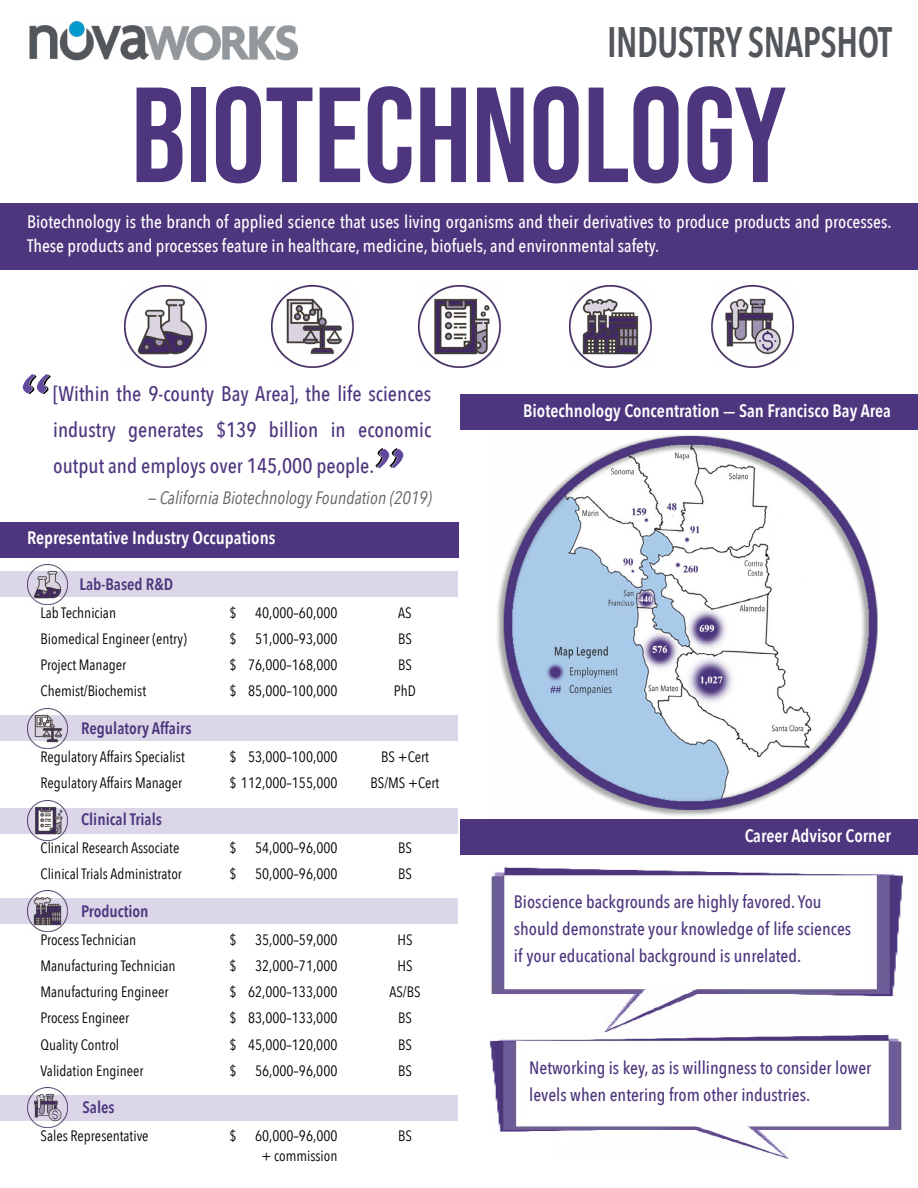
<style>
.page{position:relative;width:918px;height:1188px;background:#fff}
.page>*{position:absolute;margin:0;border:0;box-sizing:border-box;transform-origin:0 0}
.t1{font:135px "Bebas Neue";color:#4d367e}
.t2{font:72px "Iowan Old Style";color:#fff}
.t3{font:72px "Iowan Old Style";color:#000}
.t4{font:600 42.6px "Avenir Next Condensed";letter-spacing:-.01em;color:#53575b;scale:.86 1}
.t5{font:500 21px/36px "Avenir Next Condensed";color:#4d367e;text-align:justify}
.t6{font:500 18px/27px "Avenir Next Condensed";color:#4d367e}
.t7{font:500 18px/24px "Avenir Next Condensed";color:#fff}
.t8{font:600 18px "Avenir Next Condensed";color:#fff}
.t9{font:italic 18px "Avenir Next Condensed";color:#5f6062}
.t10{font:600 16.5px "Avenir Next Condensed";color:#4d367e}
.t11{font:15px "Avenir Next Condensed";color:#000}
.s1{font-size:16.2px}
</style>
<div class="page">
<img style="left:29px;top:22px;width:269px;height:39px">
<div style="left:0;top:204px;width:918px;height:66px;background:#4d367e"></div>
<div style="left:0;top:522px;width:459px;height:35px;background:#4d367e"></div>
<div style="left:0;top:715px;width:457px;height:26px;background:#dbd7e8"></div>
<div style="left:0;top:808px;width:457px;height:26px;background:#dbd7e8"></div>
<div style="left:0;top:898px;width:457px;height:26px;background:#dbd7e8"></div>
<div style="left:0;top:1095px;width:457px;height:26px;background:#dbd7e8"></div>
<div style="left:0;top:571px;width:457px;height:26px;background:#dbd7e8"></div>
<img style="left:419px;top:285px;width:82px;height:82px">
<img style="left:125px;top:285px;width:82px;height:82px">
<img style="left:570px;top:285px;width:81px;height:82px">
<img style="left:272px;top:285px;width:81px;height:82px">
<img style="left:711px;top:285px;width:82px;height:82px">
<div style="left:461px;top:394px;width:457px;height:36px;background:#4d367e"></div>
<img style="left:497px;top:435px;width:381px;height:381px">
<img style="left:490px;top:867px;width:413px;height:292px">
<div style="left:461px;top:819px;width:457px;height:36px;background:#4d367e"></div>
<img style="left:27px;top:564px;width:41px;height:41px">
<img style="left:27px;top:708px;width:41px;height:41px">
<img style="left:27px;top:800px;width:41px;height:41px">
<img style="left:27px;top:891px;width:41px;height:40px">
<img style="left:27px;top:1087px;width:41px;height:41px">
<h3 class="t4" style="left:607px;top:5px;width:333px">INDUSTRY SNAPSHOT</h3>
<h1 class="t1" style="left:131px;top:59px;width:657px">BIOTECHNOLOGY</h1>
<p class="t7" style="left:27px;top:209px;width:866px">Biotechnology is the branch of applied science that uses living organisms and their derivatives to produce products and processes.<br>These products and processes feature in healthcare, medicine, biofuels, and environmental safety.</p>
<h2 class="t2" style="left:19px;top:337px;width:36px">“</h2>
<h3 class="t5" style="left:53px;top:376px;width:380px">[Within the 9-county Bay Area], the life sciences industry generates $139 billion in economic output and employs over 145,000 people.</h3>
<h2 class="t3" style="left:405px;top:505px;width:36px;rotate:-180deg">“</h2>
<p class="t9" style="left:148px;top:487px;width:285px">— California Biotechnology Foundation (2019)</p>
<p class="t8" style="left:27px;top:522px;width:250px">Representative Industry Occupations</p>
<p class="t10" style="left:80px;top:570px;width:95px">Lab-Based R&amp;D</p>
<p class="t11" style="left:40px;top:600px;width:77px">Lab Technician</p>
<p class="t11" style="left:230px;top:600px;width:109px">$ 40,000–60,000</p>
<p class="t11" style="left:398px;top:600px;width:15px">AS</p>
<p class="t11" style="left:40px;top:626px;width:148px">Biomedical Engineer (entry)</p>
<p class="t11" style="left:230px;top:626px;width:109px">$ 51,000–93,000</p>
<p class="t11" style="left:398px;top:626px;width:15px">BS</p>
<p class="t11" style="left:41px;top:652px;width:87px">Project Manager</p>
<p class="t11" style="left:230px;top:652px;width:109px">$ 76,000–168,000</p>
<p class="t11" style="left:398px;top:652px;width:15px">BS</p>
<p class="t11" style="left:41px;top:678px;width:107px">Chemist/Biochemist</p>
<p class="t11" style="left:230px;top:678px;width:109px">$ 85,000–100,000</p>
<p class="t11" style="left:394px;top:678px;width:24px">PhD</p>
<p class="t10" style="left:81px;top:714px;width:112px">Regulatory Affairs</p>
<p class="t11" style="left:40px;top:744px;width:146px">Regulatory Affairs Specialist</p>
<p class="t11" style="left:230px;top:744px;width:109px">$ 53,000–100,000</p>
<p class="t11" style="left:381px;top:744px;width:49px">BS +Cert</p>
<p class="t11" style="left:40px;top:770px;width:143px">Regulatory Affairs Manager</p>
<p class="t11" style="left:229px;top:770px;width:110px">$ 112,000–155,000</p>
<p class="t11" style="left:371px;top:770px;width:70px">BS/MS +Cert</p>
<p class="t10" style="left:81px;top:805px;width:82px">Clinical Trials</p>
<p class="t11" style="left:40px;top:835px;width:140px">Clinical Research Associate</p>
<p class="t11" style="left:230px;top:835px;width:109px">$ 54,000–96,000</p>
<p class="t11" style="left:398px;top:835px;width:15px">BS</p>
<p class="t11" style="left:41px;top:861px;width:143px">Clinical Trials Administrator</p>
<p class="t11" style="left:230px;top:861px;width:109px">$ 50,000–96,000</p>
<p class="t11" style="left:398px;top:861px;width:15px">BS</p>
<p class="t10" style="left:81px;top:897px;width:69px">Production</p>
<p class="t11" style="left:40px;top:927px;width:97px">Process Technician</p>
<p class="t11" style="left:230px;top:927px;width:109px">$ 35,000–59,000</p>
<p class="t11" style="left:397px;top:927px;width:17px">HS</p>
<p class="t11" style="left:40px;top:953px;width:136px">Manufacturing Technician</p>
<p class="t11" style="left:229px;top:953px;width:109px">$ 32,000–71,000</p>
<p class="t11" style="left:397px;top:953px;width:17px">HS</p>
<p class="t11" style="left:40px;top:979px;width:130px">Manufacturing Engineer</p>
<p class="t11" style="left:229px;top:979px;width:109px">$ 62,000–133,000</p>
<p class="t11" style="left:389px;top:979px;width:33px">AS/BS</p>
<p class="t11" style="left:40px;top:1005px;width:90px">Process Engineer</p>
<p class="t11" style="left:229px;top:1005px;width:109px">$ 83,000–133,000</p>
<p class="t11" style="left:398px;top:1005px;width:15px">BS</p>
<p class="t11" style="left:40px;top:1032px;width:80px">Quality Control</p>
<p class="t11" style="left:229px;top:1032px;width:109px">$ 45,000–120,000</p>
<p class="t11" style="left:398px;top:1032px;width:15px">BS</p>
<p class="t11" style="left:40px;top:1058px;width:105px">Validation Engineer</p>
<p class="t11" style="left:229px;top:1058px;width:109px">$ 56,000–96,000</p>
<p class="t11" style="left:398px;top:1058px;width:15px">BS</p>
<p class="t10" style="left:83px;top:1093px;width:34px">Sales</p>
<p class="t11" style="left:40px;top:1123px;width:110px">Sales Representative</p>
<p class="t11" style="left:230px;top:1123px;width:109px">$ 60,000–96,000</p>
<p class="t11" style="left:398px;top:1123px;width:15px">BS</p>
<p class="t11" style="left:261px;top:1143px;width:78px">+ commission</p>
<p class="t8" style="left:523px;top:395px;width:369px">Biotechnology Concentration <span class="s1">—</span> San Francisco Bay Area</p>
<p class="t8" style="left:745px;top:820px;width:148px">Career Advisor Corner</p>
<p class="t6" style="left:514px;top:888px;width:339px">Bioscience backgrounds are highly favored. You should demonstrate your knowledge of life sciences if your educational background is unrelated.</p>
<p class="t6" style="left:529px;top:1055px;width:344px">Networking is key, as is willingness to consider lower levels when entering from other industries.</p>
</div>
